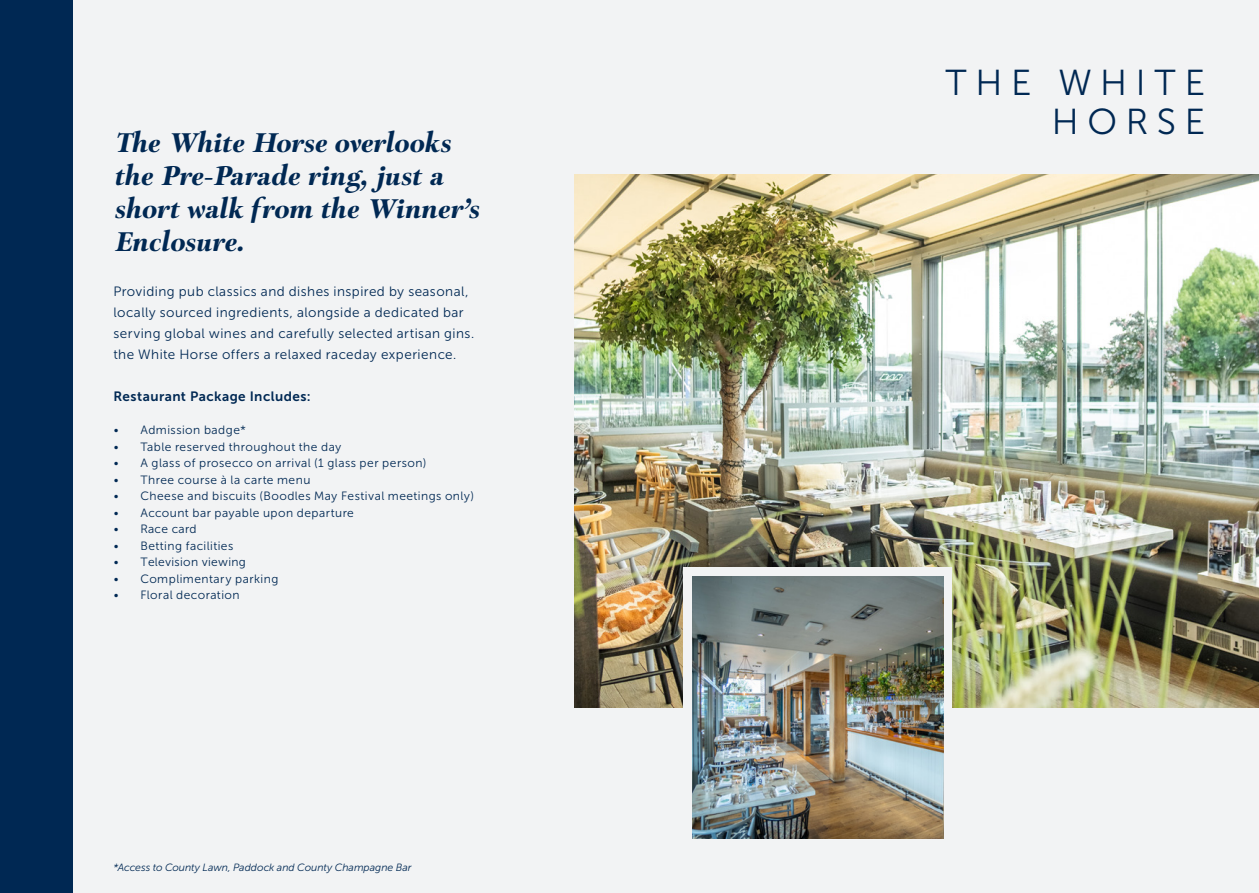
<style>
.page{position:relative;width:1259px;height:893px;background:#f2f3f4}
.page>*{position:absolute;margin:0;border:0;box-sizing:border-box;transform-origin:0 0}
.t1{font:36px/39px "Museo Sans Cyrl 300";letter-spacing:.24em;color:#002853;text-align:right}
.t2{font:700 27px/33px "Park Lane";letter-spacing:.02em;color:#002853}
.t3{font:13.5px/21px "Museo Sans Cyrl 300";letter-spacing:.035em;color:#002853}
.t4{font:13.5px "Museo Sans 700";letter-spacing:.035em;color:#002853}
.t5{font:12px "Museo Sans Cyrl 300";letter-spacing:.04em;color:#002853}
.t6{font:italic 10.5px "Museo Sans 300";letter-spacing:-.005em;color:#002853}
</style>
<div class="page">
<div style="left:0;top:0;width:28px;height:893px;background:#002853"></div>
<div style="left:1px;top:0;width:72px;height:893px;background:#002853"></div>
<img style="left:574px;top:174px;width:685px;height:534px">
<div style="left:683px;top:567px;width:269px;height:146px;background:#f2f3f4"></div>
<img style="left:692px;top:577px;width:251px;height:262px">
<p class="t2" style="left:113px;top:128px;width:366px">The White Horse overlooks the Pre-Parade ring, just a short walk from the Winner’s<br>Enclosure.</p>
<p class="t3" style="left:113px;top:281px;width:362px">Providing pub classics and dishes inspired by seasonal, locally sourced ingredients, alongside a dedicated bar serving global wines and carefully selected artisan gins. the White Horse offers a relaxed raceday experience.</p>
<p class="t4" style="left:113px;top:389px;width:199px">Restaurant Package Includes:</p>
<p class="t5" style="left:113px;top:424px;width:134px">• Admission badge*</p>
<p class="t5" style="left:113px;top:440px;width:229px">• Table reserved throughout the day</p>
<p class="t5" style="left:113px;top:457px;width:314px">• A glass of prosecco on arrival (1 glass per person)</p>
<p class="t5" style="left:113px;top:473px;width:198px">• Three course à la carte menu</p>
<p class="t5" style="left:113px;top:490px;width:362px">• Cheese and biscuits (Boodles May Festival meetings only)</p>
<p class="t5" style="left:113px;top:506px;width:242px">• Account bar payable upon departure</p>
<p class="t5" style="left:113px;top:523px;width:85px">• Race card</p>
<p class="t5" style="left:113px;top:539px;width:121px">• Betting facilities</p>
<p class="t5" style="left:113px;top:556px;width:134px">• Television viewing</p>
<p class="t5" style="left:113px;top:572px;width:167px">• Complimentary parking</p>
<p class="t5" style="left:113px;top:589px;width:128px">• Floral decoration</p>
<p class="t6" style="left:113px;top:862px;width:300px">*Access to County Lawn, Paddock and County Champagne Bar</p>
<p class="t1" style="left:945px;top:63px;width:261px">THE WHITE<br>HORSE</p>
</div>
